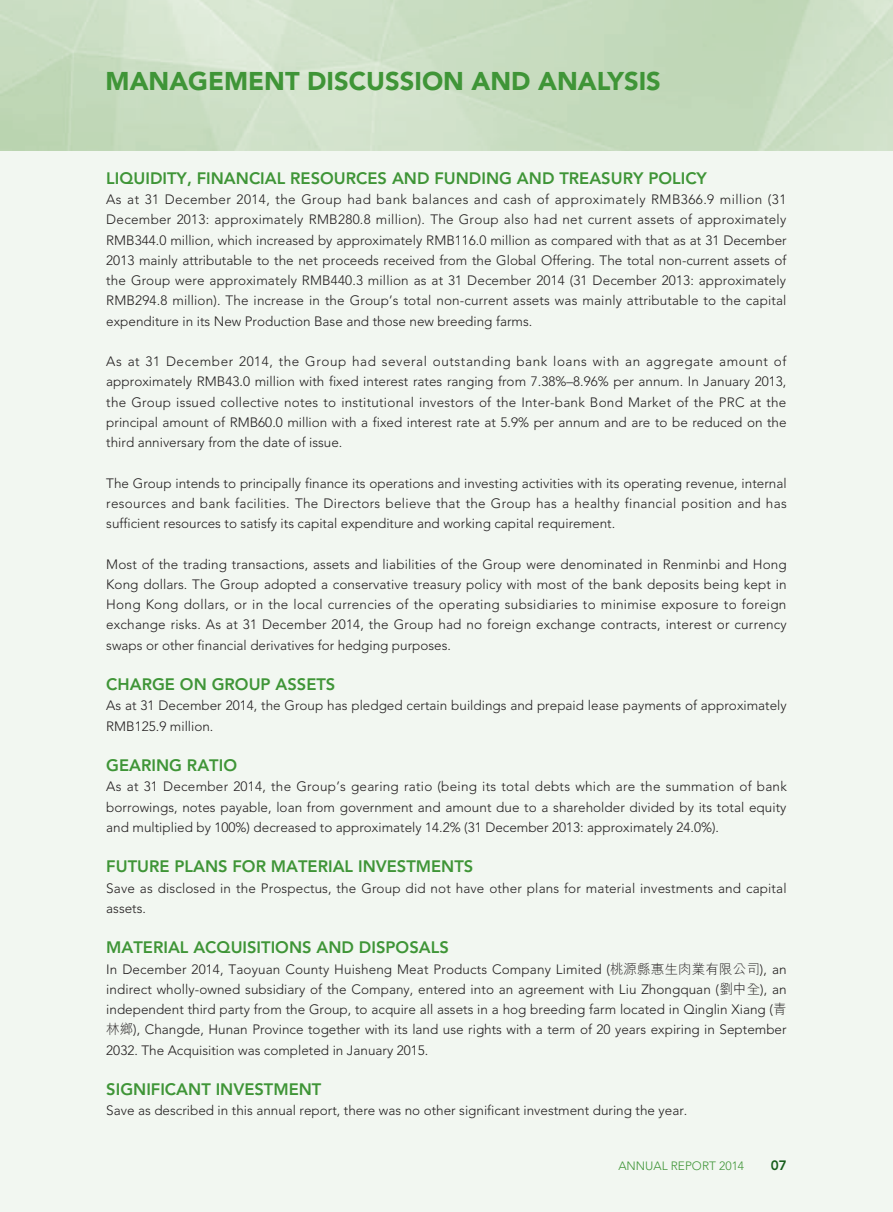
<style>
.page{position:relative;width:893px;height:1212px;background:#fff}
.page>*{position:absolute;margin:0;border:0;box-sizing:border-box;transform-origin:0 0}
.t1{font:900 25.5px "Avenir LT Std";color:#3f9537}
._01_H1{font:800 16.5px "Avenir LT Std";color:#3f9537}
._00_txt{font:300 13.5px/20.2px "Avenir LT Std";color:#231f20;text-align:justify}
.t2{font:800 13.5px "Avenir LT Std";color:#165d1b}
.t3{font:300 12px "Avenir LT Std";color:#3f9537}
.s1{font-family:"M Hei HK"}
</style>
<div class="page">
<div style="left:0;top:151px;width:893px;height:1061px;background:#f2f7f1"></div>
<p class="t1" style="left:106px;top:66px;width:557px">MANAGEMENT DISCUSSION AND ANALYSIS</p>
<p class="_01_H1" style="left:106px;top:168px;width:602px">LIQUIDITY, FINANCIAL RESOURCES AND FUNDING AND TREASURY POLICY</p>
<p class="_00_txt" style="left:106px;top:189px;width:682px">As at 31 December 2014, the Group had bank balances and cash of approximately RMB366.9 million (31<br>December 2013: approximately RMB280.8 million). The Group also had net current assets of approximately RMB344.0 million, which increased by approximately RMB116.0 million as compared with that as at 31 December 2013 mainly attributable to the net proceeds received from the Global Offering. The total non-current assets of the Group were approximately RMB440.3 million as at 31 December 2014 (31 December 2013: approximately RMB294.8 million). The increase in the Group’s total non-current assets was mainly attributable to the capital expenditure in its New Production Base and those new breeding farms.</p>
<p class="_00_txt" style="left:106px;top:351px;width:682px">As at 31 December 2014, the Group had several outstanding bank loans with an aggregate amount of approximately RMB43.0 million with fixed interest rates ranging from 7.38%–8.96% per annum. In January 2013, the Group issued collective notes to institutional investors of the Inter-bank Bond Market of the PRC at the principal amount of RMB60.0 million with a fixed interest rate at 5.9% per annum and are to be reduced on the third anniversary from the date of issue.</p>
<p class="_00_txt" style="left:106px;top:473px;width:682px">The Group intends to principally finance its operations and investing activities with its operating revenue, internal resources and bank facilities. The Directors believe that the Group has a healthy financial position and has sufficient resources to satisfy its capital expenditure and working capital requirement.</p>
<p class="_00_txt" style="left:106px;top:554px;width:682px">Most of the trading transactions, assets and liabilities of the Group were denominated in Renminbi and Hong Kong dollars. The Group adopted a conservative treasury policy with most of the bank deposits being kept in Hong Kong dollars, or in the local currencies of the operating subsidiaries to minimise exposure to foreign exchange risks. As at 31 December 2014, the Group had no foreign exchange contracts, interest or currency swaps or other financial derivatives for hedging purposes.</p>
<p class="_01_H1" style="left:106px;top:675px;width:231px">CHARGE ON GROUP ASSETS</p>
<p class="_00_txt" style="left:106px;top:696px;width:682px">As at 31 December 2014, the Group has pledged certain buildings and prepaid lease payments of approximately<br>RMB125.9 million.</p>
<p class="_01_H1" style="left:106px;top:756px;width:132px">GEARING RATIO</p>
<p class="_00_txt" style="left:106px;top:777px;width:682px">As at 31 December 2014, the Group’s gearing ratio (being its total debts which are the summation of bank borrowings, notes payable, loan from government and amount due to a shareholder divided by its total equity and multiplied by 100%) decreased to approximately 14.2% (31 December 2013: approximately 24.0%).</p>
<p class="_01_H1" style="left:106px;top:857px;width:368px">FUTURE PLANS FOR MATERIAL INVESTMENTS</p>
<p class="_00_txt" style="left:106px;top:878px;width:682px">Save as disclosed in the Prospectus, the Group did not have other plans for material investments and capital assets.</p>
<p class="_01_H1" style="left:106px;top:938px;width:344px">MATERIAL ACQUISITIONS AND DISPOSALS</p>
<p class="_00_txt" style="left:106px;top:959px;width:682px">In December 2014, Taoyuan County Huisheng Meat Products Company Limited (<span class="s1">桃源縣惠生肉業有限公司</span>), an indirect wholly-owned subsidiary of the Company, entered into an agreement with Liu Zhongquan (<span class="s1">劉中全</span>), an independent third party from the Group, to acquire all assets in a hog breeding farm located in Qinglin Xiang (<span class="s1">青林鄉</span>), Changde, Hunan Province together with its land use rights with a term of 20 years expiring in September 2032. The Acquisition was completed in January 2015.</p>
<p class="_01_H1" style="left:106px;top:1080px;width:217px">SIGNIFICANT INVESTMENT</p>
<p class="_00_txt" style="left:106px;top:1101px;width:583px">Save as described in this annual report, there was no other significant investment during the year.</p>
<p class="t3" style="left:618px;top:1159px;width:127px">ANNUAL REPORT 2014</p>
<p class="t2" style="left:771px;top:1157px;width:17px">07</p>
</div>
